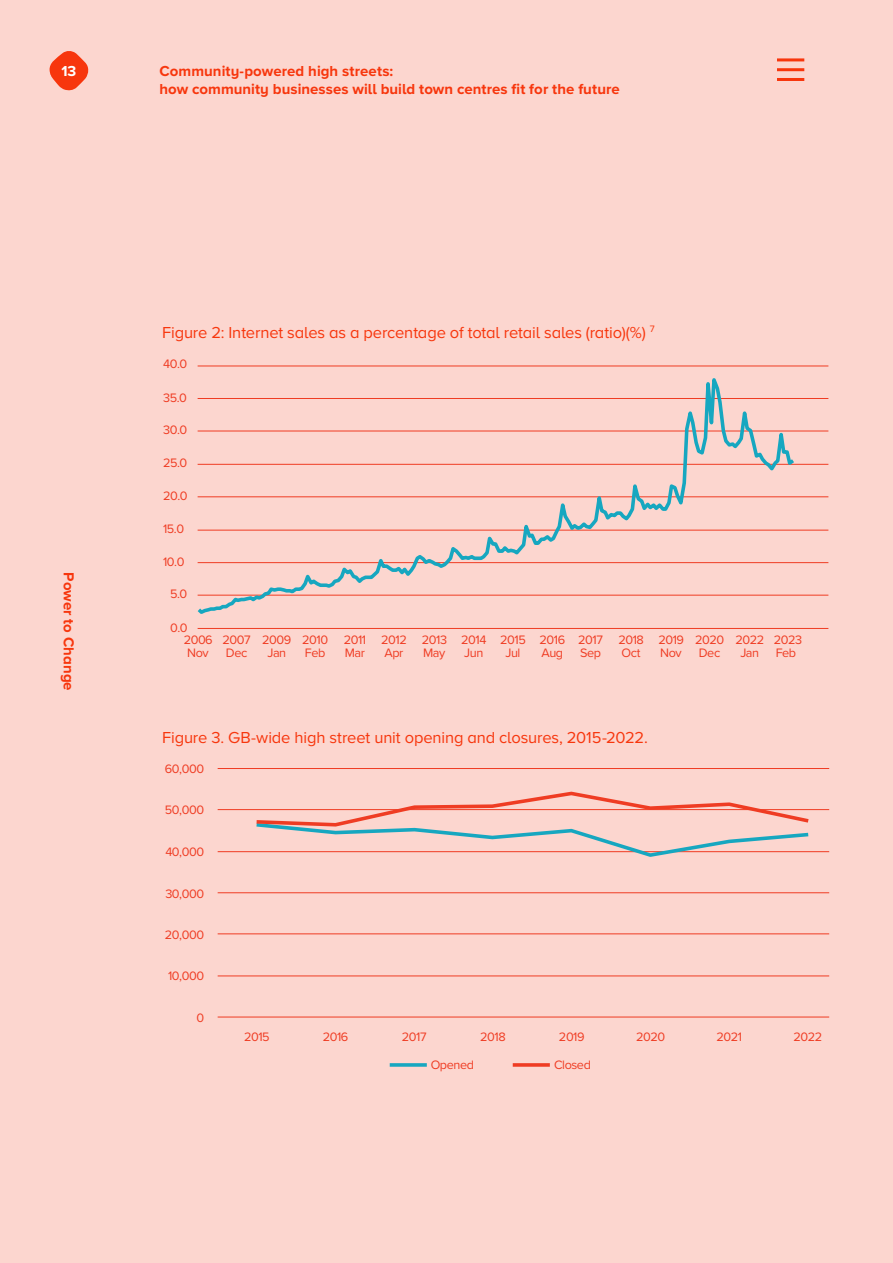
<style>
.page{position:relative;width:893px;height:1263px;background:#fcd6cf}
.page>*{position:absolute;margin:0;border:0;box-sizing:border-box;transform-origin:0 0}
.BODY{font:16.5px "Proxima Nova A";letter-spacing:-.01em;color:#f7360d}
.t1{font:700 15px/18px "Proxima Nova A";letter-spacing:.005em;color:#f7360d}
.t2{font:700 15px "Proxima Nova A";color:#fff}
.t3{font:12.75px/12.8px "Proxima Nova";letter-spacing:-.035em;color:#ef3c23}
.t4{font:12.6px "Proxima Nova";letter-spacing:-.035em;color:#ef3c23}
</style>
<div class="page">
<svg style="left:50px;top:51px;width:39px;height:40px"></svg>
<hr style="left:777px;top:58px;width:27px;height:3px;background:#f7360d">
<hr style="left:777px;top:68px;width:27px;height:3px;background:#f7360d">
<hr style="left:777px;top:78px;width:27px;height:3px;background:#f7360d">
<hr style="left:218px;top:976px;width:611px;height:1px;background:#ef3c23">
<hr style="left:218px;top:933px;width:611px;height:1px;background:#ef3c23">
<hr style="left:218px;top:892px;width:611px;height:1px;background:#ef3c23">
<hr style="left:218px;top:851px;width:611px;height:1px;background:#ef3c23">
<hr style="left:218px;top:809px;width:611px;height:1px;background:#ef3c23">
<hr style="left:218px;top:768px;width:611px;height:1px;background:#ef3c23">
<svg style="left:253px;top:791px;width:559px;height:66px"></svg>
<svg style="left:390px;top:1063px;width:37px;height:4px"></svg>
<svg style="left:513px;top:1063px;width:37px;height:4px"></svg>
<hr style="left:218px;top:1017px;width:611px;height:1px;background:#ef3c23">
<hr style="left:198px;top:595px;width:630px;height:1px;background:#ef3c23">
<hr style="left:198px;top:562px;width:630px;height:1px;background:#ef3c23">
<hr style="left:198px;top:530px;width:630px;height:1px;background:#ef3c23">
<hr style="left:198px;top:497px;width:630px;height:1px;background:#ef3c23">
<hr style="left:198px;top:464px;width:630px;height:1px;background:#ef3c23">
<hr style="left:198px;top:431px;width:630px;height:1px;background:#ef3c23">
<hr style="left:198px;top:398px;width:630px;height:1px;background:#ef3c23">
<hr style="left:198px;top:366px;width:630px;height:1px;background:#ef3c23">
<hr style="left:198px;top:628px;width:630px;height:1px;background:#ef3c23">
<svg style="left:197px;top:365px;width:601px;height:249px"></svg>
<p class="t2" style="left:61px;top:59px;width:17px">13</p>
<p class="t1" style="left:159px;top:61px;width:462px">Community-powered high streets:<br>how community businesses will build town centres fit for the future</p>
<p class="t1" style="left:78px;top:572px;width:120px;rotate:90deg">Power to Change</p>
<p class="BODY" style="left:162px;top:320px;width:494px">Figure 2: Internet sales as a percentage of total retail sales (ratio)(%) <sup>7</sup></p>
<p class="t3" style="left:163px;top:357px;width:26px">40.0</p>
<p class="t3" style="left:163px;top:390px;width:25px">35.0</p>
<p class="t3" style="left:163px;top:423px;width:26px">30.0</p>
<p class="t3" style="left:163px;top:456px;width:26px">25.0</p>
<p class="t3" style="left:163px;top:489px;width:26px">20.0</p>
<p class="t3" style="left:163px;top:521px;width:23px">15.0</p>
<p class="t3" style="left:163px;top:555px;width:23px">10.0</p>
<p class="t3" style="left:170px;top:587px;width:19px">5.0</p>
<p class="t3" style="left:170px;top:620px;width:19px">0.0</p>
<p class="t3" style="left:184px;top:633px;width:31px">2006<br>Nov</p>
<p class="t3" style="left:223px;top:633px;width:30px">2007<br>Dec</p>
<p class="t3" style="left:262px;top:633px;width:31px;text-align:center">2009<br>Jan</p>
<p class="t3" style="left:302px;top:633px;width:27px">2010<br>Feb</p>
<p class="t3" style="left:344px;top:633px;width:24px">2011<br>Mar</p>
<p class="t3" style="left:381px;top:633px;width:27px">2012<br>Apr</p>
<p class="t3" style="left:422px;top:633px;width:27px">2013<br>May</p>
<p class="t3" style="left:461px;top:633px;width:27px">2014<br>Jun</p>
<p class="t3" style="left:500px;top:633px;width:27px;text-align:center">2015<br>Jul</p>
<p class="t3" style="left:539px;top:633px;width:27px">2016<br>Aug</p>
<p class="t3" style="left:578px;top:633px;width:26px">2017<br>Sep</p>
<p class="t3" style="left:618px;top:633px;width:27px">2018<br>Oct</p>
<p class="t3" style="left:658px;top:633px;width:27px">2019<br>Nov</p>
<p class="t3" style="left:695px;top:633px;width:31px">2020<br>Dec</p>
<p class="t3" style="left:735px;top:633px;width:30px;text-align:center">2022<br>Jan</p>
<p class="t3" style="left:774px;top:633px;width:30px">2023<br>Feb</p>
<p class="BODY" style="left:162px;top:725px;width:487px">Figure 3. GB-wide high street unit opening and closures, 2015-2022.</p>
<p class="t4" style="left:165px;top:760px;width:41px">60,000</p>
<p class="t4" style="left:165px;top:801px;width:41px">50,000</p>
<p class="t4" style="left:165px;top:842px;width:40px">40,000</p>
<p class="t4" style="left:165px;top:884px;width:40px">30,000</p>
<p class="t4" style="left:165px;top:925px;width:41px">20,000</p>
<p class="t4" style="left:168px;top:966px;width:37px">10,000</p>
<p class="t4" style="left:196px;top:1008px;width:9px">0</p>
<p class="t4" style="left:244px;top:1027px;width:27px">2015</p>
<p class="t4" style="left:323px;top:1027px;width:27px">2016</p>
<p class="t4" style="left:402px;top:1027px;width:26px">2017</p>
<p class="t4" style="left:480px;top:1027px;width:27px">2018</p>
<p class="t4" style="left:559px;top:1027px;width:27px">2019</p>
<p class="t4" style="left:636px;top:1027px;width:31px">2020</p>
<p class="t4" style="left:716px;top:1027px;width:27px">2021</p>
<p class="t4" style="left:794px;top:1027px;width:30px">2022</p>
<p class="t4" style="left:431px;top:1056px;width:45px">Opened</p>
<p class="t4" style="left:554px;top:1056px;width:38px">Closed</p>
</div>
